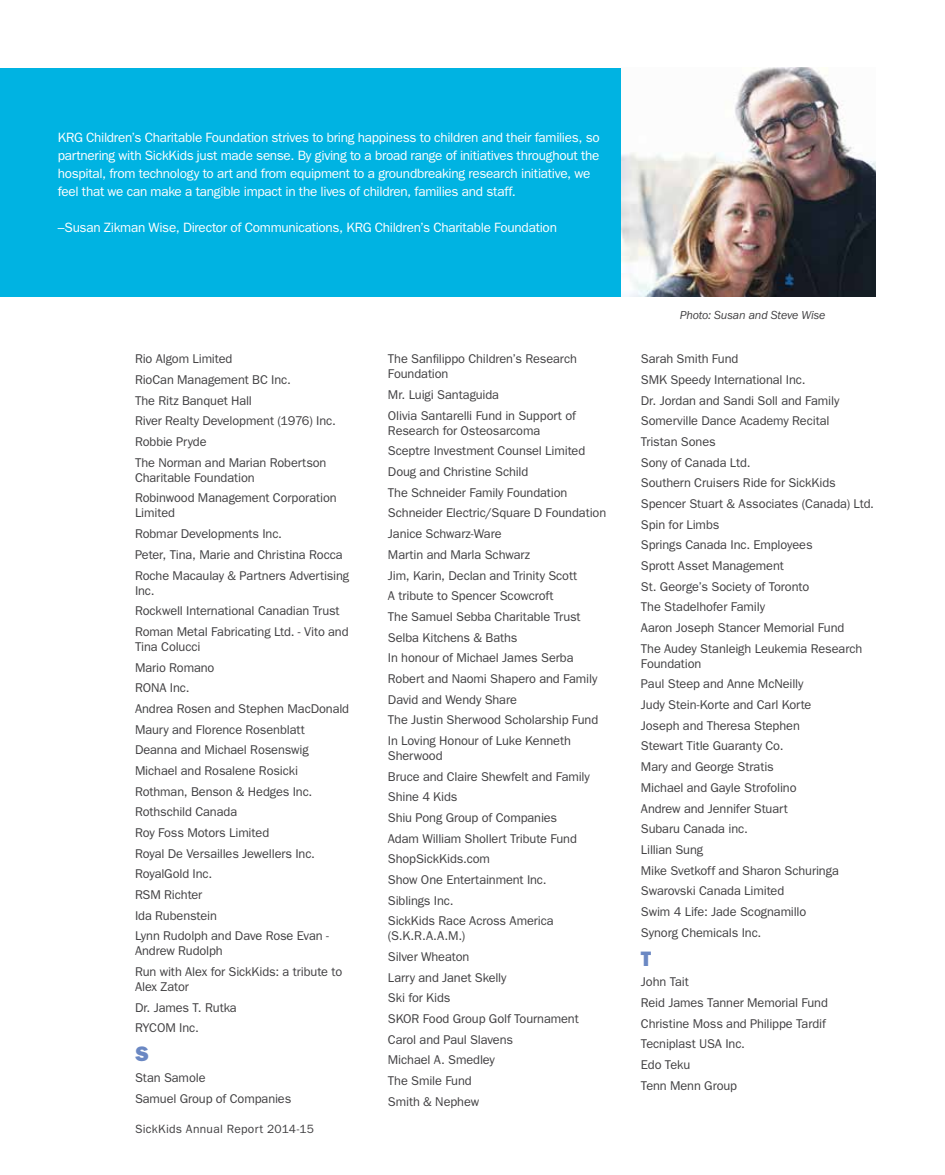
<style>
.page{position:relative;width:945px;height:1175px;background:#fff}
.page>*{position:absolute;margin:0;border:0;box-sizing:border-box;transform-origin:0 0}
.t1{font:21px "ITC Franklin Gothic Std Hvy";color:#6b88c3}
.t2{font:13.5px/18px "ITC Franklin Gothic Std";letter-spacing:-.02em;color:#fff}
.t3{font:12.75px/20.7px "ITC Franklin Gothic Std";letter-spacing:-.01em;color:#414042}
.t4{font:12px "ITC Franklin Gothic Std";letter-spacing:.02em;color:#414042}
.t5{font:italic 12px "ITC Franklin Gothic Std";letter-spacing:-.01em;color:#414042}
</style>
<div class="page">
<div style="left:0;top:68px;width:621px;height:229px;background:#00b3e2"></div>
<img style="left:621px;top:68px;width:255px;height:229px">
<p class="t2" style="left:58px;top:128px;width:543px">KRG Children’s Charitable Foundation strives to bring happiness to children and their families, so partnering with SickKids just made sense. By giving to a broad range of initiatives throughout the hospital, from technology to art and from equipment to a groundbreaking research initiative, we feel that we can make a tangible impact in the lives of children, families and staff.</p>
<p class="t2" style="left:58px;top:218px;width:501px">–Susan Zikman Wise, Director of Communications, KRG Children’s Charitable Foundation</p>
<p class="t3" style="left:135px;top:349px;width:202px">Rio Algom Limited<br>RioCan Management BC Inc.<br>The Ritz Banquet Hall<br>River Realty Development (1976) Inc.<br>Robbie Pryde<br>The Norman and Marian Robertson</p>
<p class="t3" style="left:135px;top:467px;width:203px">Charitable Foundation<br>Robinwood Management Corporation</p>
<p class="t3" style="left:135px;top:503px;width:216px">Limited<br>Robmar Developments Inc.<br>Peter, Tina, Marie and Christina Rocca<br>Roche Macaulay &amp; Partners Advertising</p>
<p class="t3" style="left:135px;top:580px;width:215px">Inc.<br>Rockwell International Canadian Trust<br>Roman Metal Fabricating Ltd. - Vito and</p>
<p class="t3" style="left:135px;top:636px;width:216px">Tina Colucci<br>Mario Romano<br>RONA Inc.<br>Andrea Rosen and Stephen MacDonald<br>Maury and Florence Rosenblatt<br>Deanna and Michael Rosenswig<br>Michael and Rosalene Rosicki<br>Rothman, Benson &amp; Hedges Inc.<br>Rothschild Canada<br>Roy Foss Motors Limited<br>Royal De Versailles Jewellers Inc.<br>RoyalGold Inc.<br>RSM Richter<br>Ida Rubenstein<br>Lynn Rudolph and Dave Rose Evan -</p>
<p class="t3" style="left:135px;top:940px;width:209px">Andrew Rudolph<br>Run with Alex for SickKids: a tribute to</p>
<p class="t3" style="left:135px;top:976px;width:103px">Alex Zator<br>Dr. James T. Rutka<br>RYCOM Inc.</p>
<h1 class="t1" style="left:135px;top:1041px;width:15px">S</h1>
<p class="t3" style="left:135px;top:1067px;width:158px">Stan Samole<br>Samuel Group of Companies</p>
<p class="t4" style="left:135px;top:1121px;width:180px">SickKids Annual Report 2014-15</p>
<p class="t3" style="left:388px;top:352px;width:191px;line-height:15px">The Sanfilippo Children’s Research<br>Foundation</p>
<p class="t3" style="left:388px;top:384px;width:189px">Mr. Luigi Santaguida<br>Olivia Santarelli Fund in Support of</p>
<p class="t3" style="left:388px;top:420px;width:220px">Research for Osteosarcoma<br>Sceptre Investment Counsel Limited<br>Doug and Christine Schild<br>The Schneider Family Foundation<br>Schneider Electric/Square D Foundation<br>Janice Schwarz-Ware<br>Martin and Marla Schwarz<br>Jim, Karin, Declan and Trinity Scott<br>A tribute to Spencer Scowcroft<br>The Samuel Sebba Charitable Trust<br>Selba Kitchens &amp; Baths<br>In honour of Michael James Serba<br>Robert and Naomi Shapero and Family<br>David and Wendy Share<br>The Justin Sherwood Scholarship Fund<br>In Loving Honour of Luke Kenneth</p>
<p class="t3" style="left:388px;top:745px;width:203px">Sherwood<br>Bruce and Claire Shewfelt and Family<br>Shine 4 Kids<br>Shiu Pong Group of Companies<br>Adam William Shollert Tribute Fund<br>ShopSickKids.com<br>Show One Entertainment Inc.<br>Siblings Inc.<br>SickKids Race Across America</p>
<p class="t3" style="left:388px;top:925px;width:192px">(S.K.R.A.A.M.)<br>Silver Wheaton<br>Larry and Janet Skelly<br>Ski for Kids<br>SKOR Food Group Golf Tournament<br>Carol and Paul Slavens<br>Michael A. Smedley<br>The Smile Fund<br>Smith &amp; Nephew</p>
<p class="t5" style="left:680px;top:308px;width:147px">Photo: Susan and Steve Wise</p>
<p class="t3" style="left:641px;top:349px;width:235px">Sarah Smith Fund<br>SMK Speedy International Inc.<br>Dr. Jordan and Sandi Soll and Family<br>Somerville Dance Academy Recital<br>Tristan Sones<br>Sony of Canada Ltd.<br>Southern Cruisers Ride for SickKids<br>Spencer Stuart &amp; Associates (Canada) Ltd.<br>Spin for Limbs<br>Springs Canada Inc. Employees<br>Sprott Asset Management<br>St. George’s Society of Toronto<br>The Stadelhofer Family<br>Aaron Joseph Stancer Memorial Fund<br>The Audey Stanleigh Leukemia Research</p>
<p class="t3" style="left:641px;top:653px;width:200px">Foundation<br>Paul Steep and Anne McNeilly<br>Judy Stein-Korte and Carl Korte<br>Joseph and Theresa Stephen<br>Stewart Title Guaranty Co.<br>Mary and George Stratis<br>Michael and Gayle Strofolino<br>Andrew and Jennifer Stuart<br>Subaru Canada inc.<br>Lillian Sung<br>Mike Svetkoff and Sharon Schuringa<br>Swarovski Canada Limited<br>Swim 4 Life: Jade Scognamillo<br>Synorg Chemicals Inc.</p>
<h1 class="t1" style="left:641px;top:946px;width:12px">T</h1>
<p class="t3" style="left:641px;top:971px;width:189px">John Tait<br>Reid James Tanner Memorial Fund<br>Christine Moss and Philippe Tardif<br>Tecniplast USA Inc.<br>Edo Teku<br>Tenn Menn Group</p>
</div>
